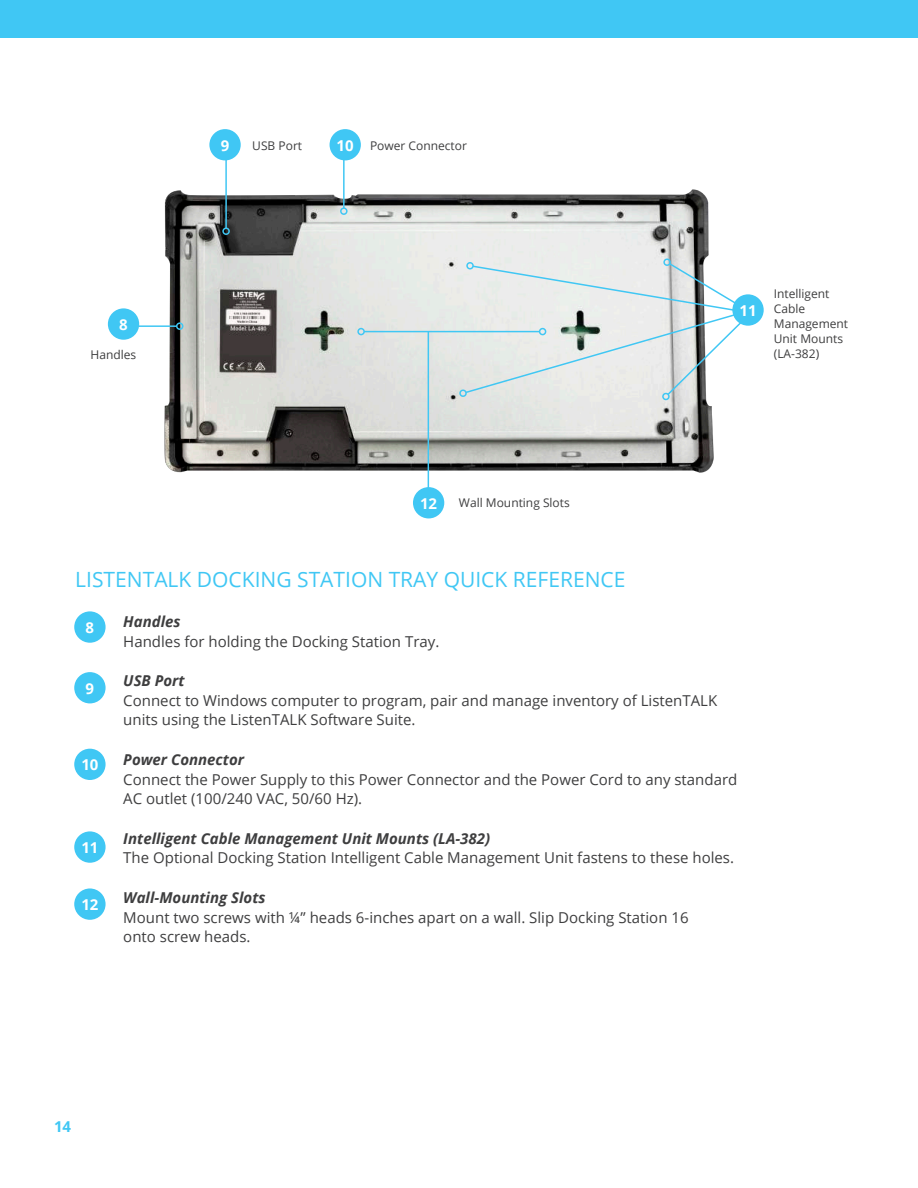
<style>
.page{position:relative;width:918px;height:1188px;background:#fff}
.page>*{position:absolute;margin:0;border:0;box-sizing:border-box;transform-origin:0 0}
.t1{font:21px "Open Sans";color:#40c7f4}
.t2{font:15px/19.5px "Open Sans";color:#3e3e3f}
.t3{font:italic 700 15px "Open Sans";color:#3e3e3f}
.t4{font:700 15px "Open Sans";color:#fff}
.t5{font:700 15px "Open Sans";color:#40c7f4}
.t6{font:12px/15px "Open Sans";color:#3e3e3f}
.s1{font-weight:700;font-size:15px;color:#fff}
</style>
<div class="page">
<div style="left:0;top:0;width:918px;height:37px;background:#40c7f4"></div>
<div style="left:74px;top:611px;width:32px;height:32px;background:#40c7f4;border-radius:50%"></div>
<div style="left:74px;top:672px;width:32px;height:31px;background:#40c7f4;border-radius:50%"></div>
<div style="left:74px;top:749px;width:32px;height:31px;background:#40c7f4;border-radius:50%"></div>
<div style="left:74px;top:831px;width:32px;height:32px;background:#40c7f4;border-radius:50%"></div>
<div style="left:74px;top:888px;width:32px;height:32px;background:#40c7f4;border-radius:50%"></div>
<img style="left:164px;top:189px;width:550px;height:294px">
<hr style="left:125px;top:325px;width:52px;height:2px;background:#40c7f4">
<div style="left:176px;top:322px;width:7px;height:8px;border:2px solid #40c7f4;border-radius:50%"></div>
<svg style="left:458px;top:258px;width:283px;height:144px;background:#dee3e3"></svg>
<hr style="left:225px;top:152px;width:2px;height:76px;background:#40c7f4">
<div style="left:222px;top:227px;width:8px;height:8px;border:2px solid #40c7f4;border-radius:50%"></div>
<hr style="left:364px;top:331px;width:176px;height:1px;background:#40c7f4">
<div style="left:539px;top:328px;width:7px;height:7px;border:2px solid #40c7f4;border-radius:50%"></div>
<div style="left:357px;top:328px;width:8px;height:7px;border:2px solid #40c7f4;border-radius:50%"></div>
<hr style="left:343px;top:152px;width:2px;height:56px;background:#40c7f4">
<div style="left:340px;top:207px;width:8px;height:8px;border:2px solid #40c7f4;border-radius:50%"></div>
<hr style="left:428px;top:331px;width:1px;height:165px;background:#40c7f4">
<div style="left:108px;top:308px;width:31px;height:32px;background:#40c7f4;border-radius:50%"></div>
<div style="left:209px;top:129px;width:32px;height:31px;background:#40c7f4;border-radius:50%"></div>
<div style="left:330px;top:129px;width:31px;height:31px;background:#40c7f4;border-radius:50%"></div>
<div style="left:732px;top:294px;width:32px;height:32px;background:#40c7f4;border-radius:50%"></div>
<div style="left:413px;top:487px;width:31px;height:31px;background:#40c7f4;border-radius:50%"></div>
<p class="t4" style="left:221px;top:135px;width:10px">9</p>
<p class="t6" style="left:252px;top:138px;width:51px">USB Port</p>
<p class="t6" style="left:337px;top:138px;width:132px"><span class="s1">10</span> Power Connector</p>
<p class="t4" style="left:119px;top:314px;width:10px">8</p>
<p class="t6" style="left:90px;top:346px;width:47px">Handles</p>
<p class="t4" style="left:739px;top:300px;width:19px">11</p>
<p class="t6" style="left:774px;top:286px;width:76px">Intelligent<br>Cable<br>Management<br>Unit Mounts (LA-382)</p>
<p class="t4" style="left:420px;top:493px;width:19px">12</p>
<p class="t6" style="left:459px;top:495px;width:112px">Wall Mounting Slots</p>
<h1 class="t1" style="left:75px;top:565px;width:552px">LISTENTALK DOCKING STATION TRAY QUICK REFERENCE</h1>
<p class="t3" style="left:123px;top:611px;width:59px">Handles</p>
<p class="t2" style="left:123px;top:631px;width:318px">Handles for holding the Docking Station Tray.</p>
<p class="t3" style="left:123px;top:670px;width:63px">USB Port</p>
<p class="t2" style="left:123px;top:690px;width:595px">Connect to Windows computer to program, pair and manage inventory of ListenTALK units using the ListenTALK Software Suite.</p>
<p class="t3" style="left:123px;top:749px;width:122px">Power Connector</p>
<p class="t2" style="left:123px;top:769px;width:615px">Connect the Power Supply to this Power Connector and the Power Cord to any standard<br>AC outlet (100/240 VAC, 50/60 Hz).</p>
<p class="t3" style="left:123px;top:828px;width:368px">Intelligent Cable Management Unit Mounts (LA-382)</p>
<p class="t2" style="left:123px;top:848px;width:612px">The Optional Docking Station Intelligent Cable Management Unit fastens to these holes.</p>
<p class="t3" style="left:123px;top:887px;width:144px">Wall-Mounting Slots</p>
<p class="t2" style="left:123px;top:907px;width:567px">Mount two screws with ¼” heads 6-inches apart on a wall. Slip Docking Station 16 onto screw heads.</p>
<p class="t4" style="left:86px;top:617px;width:10px">8</p>
<p class="t4" style="left:86px;top:678px;width:10px">9</p>
<p class="t4" style="left:81px;top:754px;width:19px">10</p>
<p class="t4" style="left:81px;top:837px;width:19px">11</p>
<p class="t4" style="left:81px;top:894px;width:19px">12</p>
<p class="t5" style="left:54px;top:1116px;width:19px">14</p>
</div>
